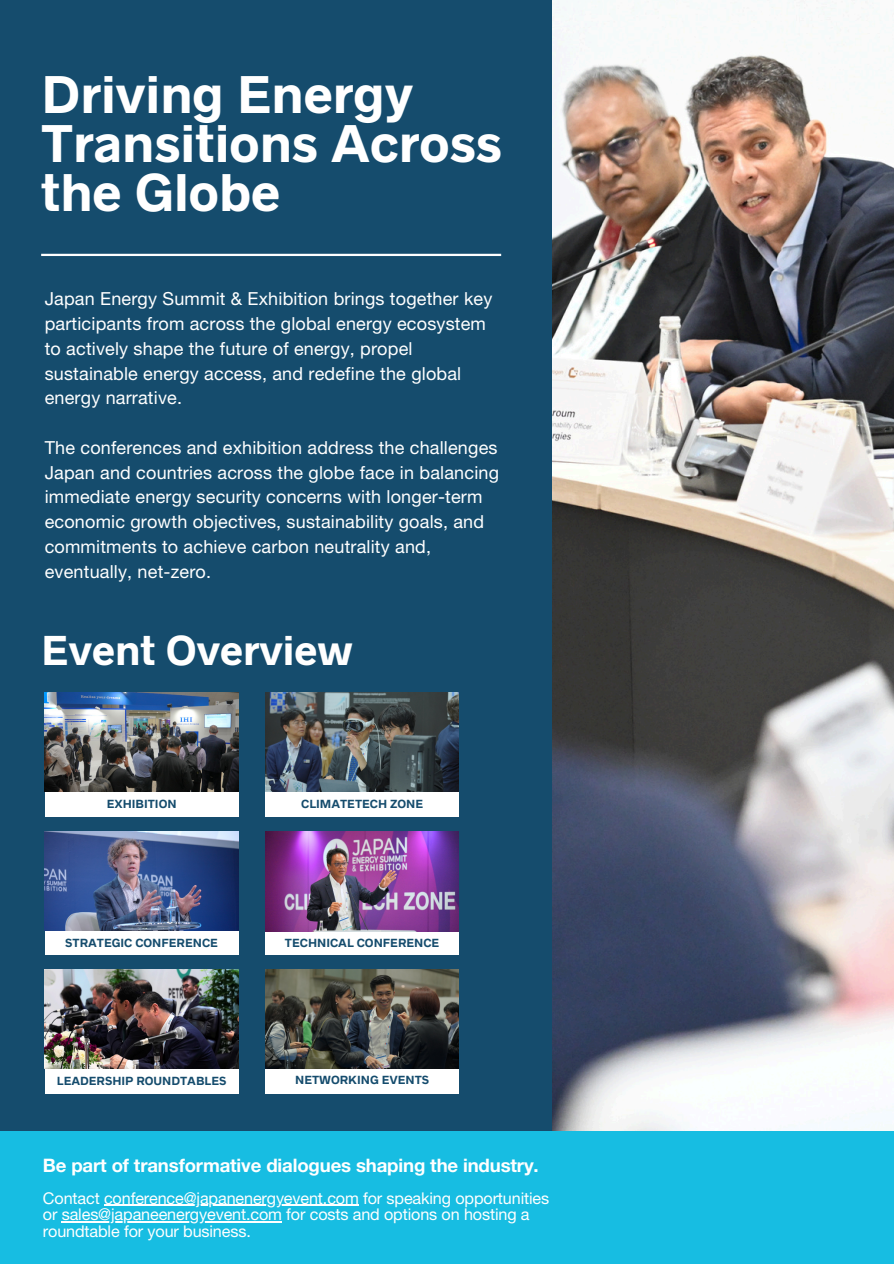
<style>
.page{position:relative;width:894px;height:1264px;background:#fff}
.page>*{position:absolute;margin:0;border:0;box-sizing:border-box;transform-origin:0 0}
.t1{font:700 47.55px/49.1px "Radnika Next";color:#fff}
.t2{font:700 37.5px "Radnika Next";color:#fff}
.t3{font:700 18.6px "Helvetica Neue LT Std";letter-spacing:-.01em;color:#fff}
.t4{font:18px/24.8px "Helvetica Neue LT Std";letter-spacing:.01em;color:#fff}
.t5{font:16.2px/16.8px "Helvetica Neue LT Std";letter-spacing:-.01em;color:#fff}
.t6{font:700 10.5px "Radnika Next";color:#154c6d}
</style>
<div class="page">
<img style="left:551px;top:0;width:342px;height:1130px">
<div style="left:0;top:0;width:551px;height:1263px;background:#154c6d"></div>
<div style="left:45px;top:791px;width:193px;height:25px;background:#fff"></div>
<img style="left:45px;top:692px;width:193px;height:99px">
<div style="left:265px;top:791px;width:194px;height:25px;background:#fff"></div>
<img style="left:265px;top:692px;width:194px;height:99px">
<div style="left:45px;top:930px;width:193px;height:25px;background:#fff"></div>
<div style="left:45px;top:1068px;width:193px;height:25px;background:#fff"></div>
<img style="left:45px;top:969px;width:193px;height:99px">
<div style="left:265px;top:930px;width:194px;height:25px;background:#fff"></div>
<div style="left:265px;top:1068px;width:194px;height:25px;background:#fff"></div>
<img style="left:265px;top:969px;width:194px;height:99px">
<img style="left:45px;top:831px;width:193px;height:99px">
<img style="left:265px;top:831px;width:194px;height:100px">
<div style="left:0;top:1130px;width:893px;height:133px;background:#17bde2"></div>
<hr style="left:104px;top:1204px;width:254px;height:1px;background:#fff">
<hr style="left:62px;top:1221px;width:220px;height:1px;background:#fff">
<hr style="left:41px;top:254px;width:460px;height:2px;background:#fff">
<p class="t1" style="left:41px;top:71px;width:462px">Driving Energy<br>Transitions Across the Globe</p>
<p class="t4" style="left:45px;top:289px;width:449px">Japan Energy Summit &amp; Exhibition brings together key participants from across the global energy ecosystem to actively shape the future of energy, propel sustainable energy access, and redefine the global energy narrative.</p>
<p class="t4" style="left:45px;top:437px;width:455px">The conferences and exhibition address the challenges Japan and countries across the globe face in balancing immediate energy security concerns with longer-term economic growth objectives, sustainability goals, and commitments to achieve carbon neutrality and, eventually, net-zero.</p>
<p class="t2" style="left:41px;top:628px;width:313px">Event Overview</p>
<p class="t6" style="left:107px;top:797px;width:71px">EXHIBITION</p>
<p class="t6" style="left:301px;top:797px;width:123px">CLIMATETECH ZONE</p>
<p class="t6" style="left:65px;top:936px;width:154px">STRATEGIC CONFERENCE</p>
<p class="t6" style="left:57px;top:1074px;width:171px">LEADERSHIP ROUNDTABLES</p>
<p class="t6" style="left:285px;top:936px;width:156px">TECHNICAL CONFERENCE</p>
<p class="t6" style="left:295px;top:1073px;width:135px">NETWORKING EVENTS</p>
<p class="t3" style="left:43px;top:1158px;width:497px">Be part of transformative dialogues shaping the industry.</p>
<h3 class="t5" style="left:43px;top:1191px;width:507px">Contact conference@japanenergyevent.com for speaking opportunities</h3>
<h5 class="t5" style="left:43px;top:1208px;width:488px">or sales@japaneenergyevent.com for costs and options on hosting a roundtable for your business.</h5>
</div>
